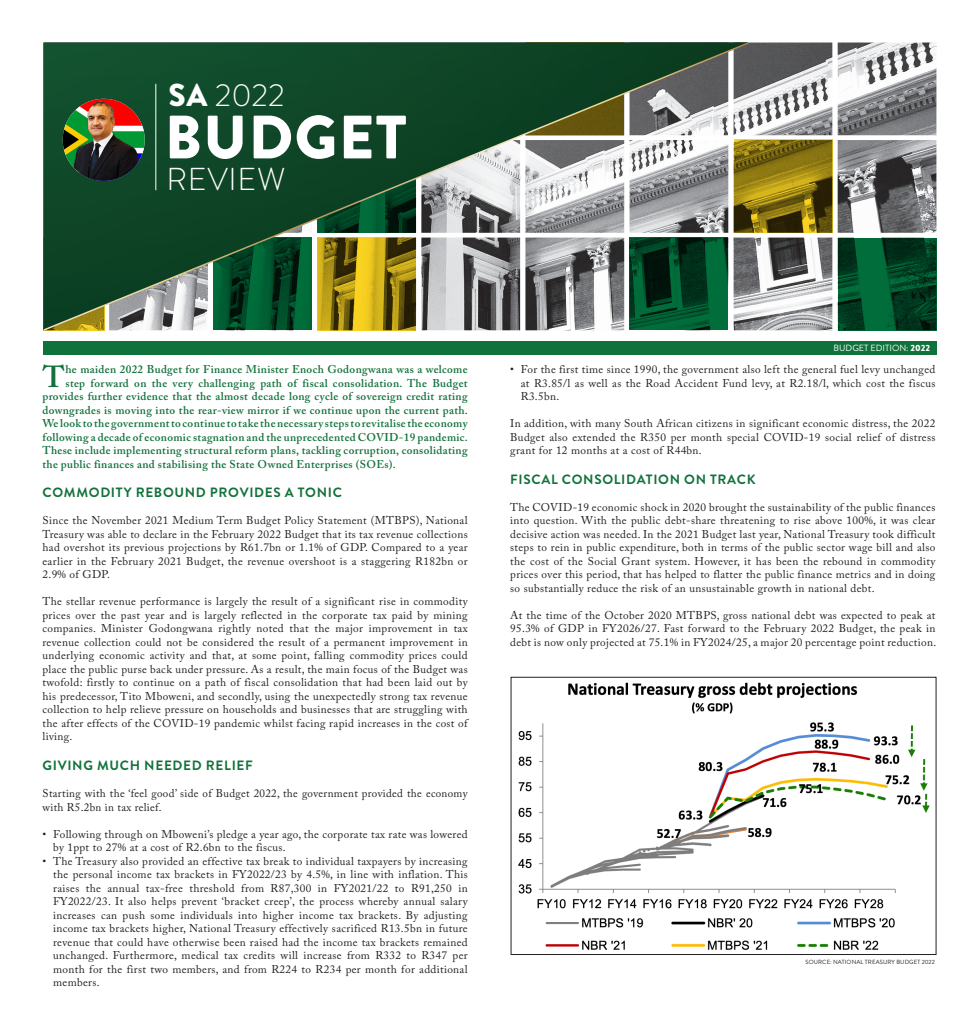
<style>
.page{position:relative;width:978px;height:1029px;background:#fff}
.page>*{position:absolute;margin:0;border:0;box-sizing:border-box;transform-origin:0 0}
.t1{font:900 61.05px "Brandon Grotesque";letter-spacing:.02em;color:#fff}
.t2{font:300 31.65px "Brandon Grotesque";letter-spacing:.02em;color:#fff}
.t3{font:600 30.22px "Adobe Caslon Pro";color:#12723b}
.t4{font:700 13.5px "Brandon Grotesque";letter-spacing:.05em;color:#12723b}
.t5{font:11.25px/13.5px "Adobe Caslon Pro";letter-spacing:.03em;color:#231f20;text-align:justify}
.t6{font:600 11.25px "Adobe Caslon Pro";letter-spacing:.03em;color:#12723b}
.t7{font:9px "Brandon Grotesque";color:#fff}
.t8{font:6px "Brandon Grotesque";letter-spacing:.02em;color:#231f20}
.s1{font-weight:900}
</style>
<div class="page">
<div style="left:43px;top:341px;width:893px;height:13px;background:#0f723b"></div>
<img style="left:750px;top:43px;width:186px;height:287px">
<svg style="left:838px;top:238px;width:98px;height:93px;background:#004a28"></svg>
<svg style="left:750px;top:140px;width:82px;height:93px;background:#816c10"></svg>
<svg style="left:43px;top:42px;width:707px;height:289px;background:#4d6c53"></svg>
<img style="left:518px;top:682px;width:412px;height:268px">
<div style="left:511px;top:677px;width:425px;height:278px;border:1px solid #231f20"></div>
<p class="t2" style="left:169px;top:74px;width:118px"><span class="s1">SA</span> 2022</p>
<p class="t1" style="left:165px;top:94px;width:244px">BUDGET</p>
<p class="t2" style="left:167px;top:158px;width:120px">REVIEW</p>
<p class="t3" style="left:43px;top:359px;width:23px">T</p>
<p class="t6" style="left:66px;top:363px;width:404px">he maiden 2022 Budget for Finance Minister Enoch Godongwana was a welcome</p>
<p class="t6" style="left:66px;top:376px;width:404px">step forward on the very challenging path of fiscal consolidation. The Budget</p>
<p class="t6" style="left:43px;top:390px;width:427px">provides further evidence that the almost decade long cycle of sovereign credit rating</p>
<p class="t6" style="left:43px;top:403px;width:427px">downgrades is moving into the rear-view mirror if we continue upon the current path.</p>
<p class="t6" style="left:43px;top:417px;width:427px">We look to the government to continue to take the necessary steps to revitalise the economy</p>
<p class="t6" style="left:43px;top:430px;width:427px">following a decade of economic stagnation and the unprecedented COVID-19 pandemic.</p>
<p class="t6" style="left:43px;top:444px;width:427px">These include implementing structural reform plans, tackling corruption, consolidating</p>
<p class="t6" style="left:43px;top:457px;width:355px">the public finances and stabilising the State Owned Enterprises (SOEs).</p>
<p class="t4" style="left:43px;top:483px;width:301px">COMMODITY REBOUND PROVIDES A TONIC</p>
<p class="t5" style="left:43px;top:514px;width:427px">Since the November 2021 Medium Term Budget Policy Statement (MTBPS), National Treasury was able to declare in the February 2022 Budget that its tax revenue collections had overshot its previous projections by R61.7bn or 1.1% of GDP. Compared to a year earlier in the February 2021 Budget, the revenue overshoot is a staggering R182bn or 2.9% of GDP.</p>
<p class="t5" style="left:43px;top:595px;width:427px">The stellar revenue performance is largely the result of a significant rise in commodity prices over the past year and is largely reflected in the corporate tax paid by mining companies. Minister Godongwana rightly noted that the major improvement in tax revenue collection could not be considered the result of a permanent improvement in underlying economic activity and that, at some point, falling commodity prices could place the public purse back under pressure. As a result, the main focus of the Budget was twofold: firstly to continue on a path of fiscal consolidation that had been laid out by his predecessor, Tito Mboweni, and secondly, using the unexpectedly strong tax revenue collection to help relieve pressure on households and businesses that are struggling with the after effects of the COVID-19 pandemic whilst facing rapid increases in the cost of living.</p>
<p class="t4" style="left:43px;top:756px;width:212px">GIVING MUCH NEEDED RELIEF</p>
<p class="t5" style="left:43px;top:786px;width:427px">Starting with the ‘feel good’ side of Budget 2022, the government provided the economy with R5.2bn in tax relief.</p>
<p class="t5" style="left:53px;top:827px;width:416px;text-indent:-11px">• Following through on Mboweni’s pledge a year ago, the corporate tax rate was lowered by 1ppt to 27% at a cost of R2.6bn to the fiscus.</p>
<p class="t5" style="left:53px;top:854px;width:416px;text-indent:-11px">• The Treasury also provided an effective tax break to individual taxpayers by increasing the personal income tax brackets in FY2022/23 by 4.5%, in line with inflation. This raises the annual tax‐free threshold from R87,300 in FY2021/22 to R91,250 in FY2022/23. It also helps prevent ‘bracket creep’, the process whereby annual salary increases can push some individuals into higher income tax brackets. By adjusting income tax brackets higher, National Treasury effectively sacrificed R13.5bn in future revenue that could have otherwise been raised had the income tax brackets remained unchanged. Furthermore, medical tax credits will increase from R332 to R347 per month for the first two members, and from R224 to R234 per month for additional members.</p>
<p class="t7" style="left:834px;top:342px;width:98px">BUDGET EDITION: <span class="s1">2022</span></p>
<p class="t5" style="left:521px;top:363px;width:416px;text-indent:-11px">• For the first time since 1990, the government also left the general fuel levy unchanged at R3.85/l as well as the Road Accident Fund levy, at R2.18/l, which cost the fiscus R3.5bn.</p>
<p class="t5" style="left:510px;top:417px;width:427px">In addition, with many South African citizens in significant economic distress, the 2022<br>Budget also extended the R350 per month special COVID-19 social relief of distress grant for 12 months at a cost of R44bn.</p>
<p class="t4" style="left:510px;top:470px;width:247px">FISCAL CONSOLIDATION ON TRACK</p>
<p class="t5" style="left:510px;top:500px;width:427px">The COVID-19 economic shock in 2020 brought the sustainability of the public finances into question. With the public debt-share threatening to rise above 100%, it was clear decisive action was needed. In the 2021 Budget last year, National Treasury took difficult steps to rein in public expenditure, both in terms of the public sector wage bill and also the cost of the Social Grant system. However, it has been the rebound in commodity prices over this period, that has helped to flatter the public finance metrics and in doing so substantially reduce the risk of an unsustainable growth in national debt.</p>
<p class="t5" style="left:510px;top:608px;width:427px">At the time of the October 2020 MTBPS, gross national debt was expected to peak at 95.3% of GDP in FY2026/27. Fast forward to the February 2022 Budget, the peak in debt is now only projected at 75.1% in FY2024/25, a major 20 percentage point reduction.</p>
<p class="t8" style="left:805px;top:958px;width:131px">SOURCE: NATIONAL TREASURY BUDGET 2022</p>
</div>
